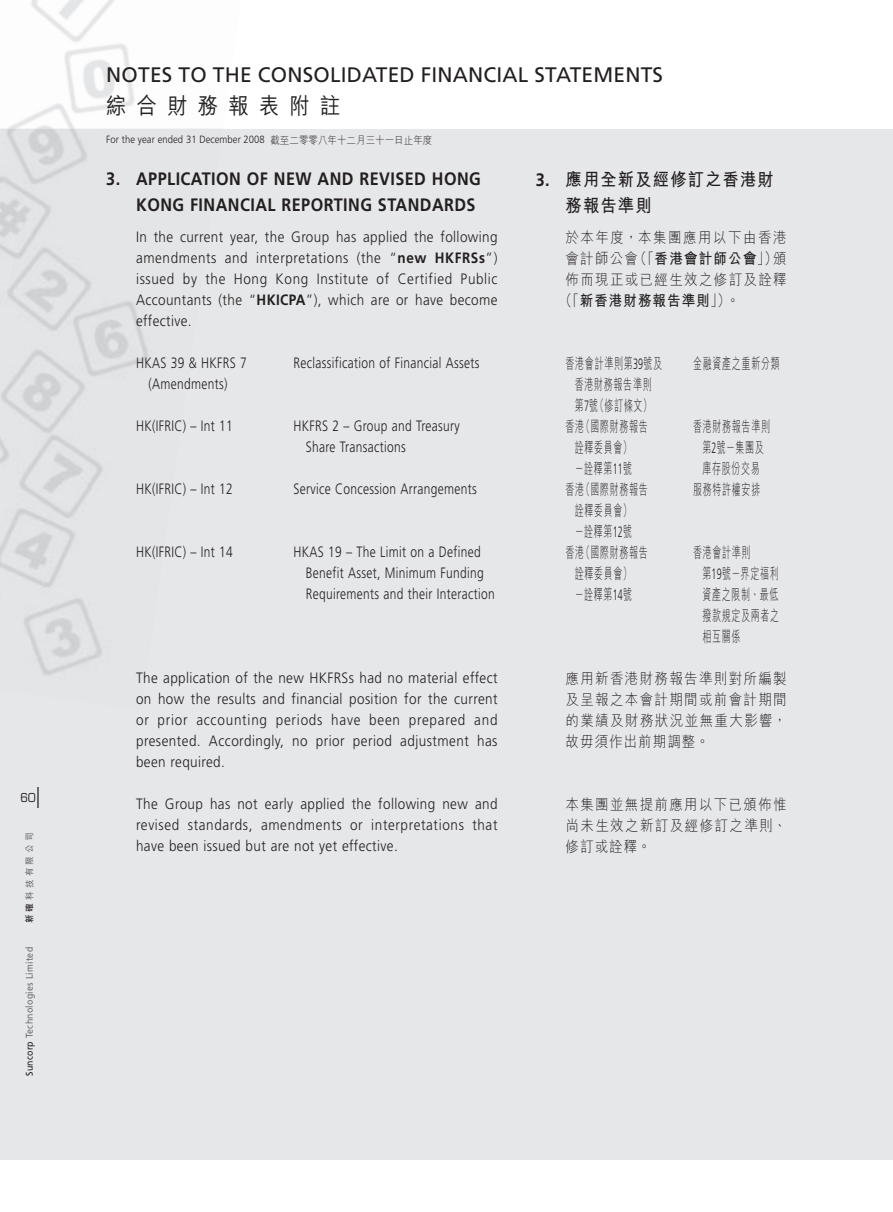
<style>
.page{position:relative;width:893px;height:1212px;background:#fff}
.page>*{position:absolute;margin:0;border:0;box-sizing:border-box;transform-origin:0 0}
.t1{font:22.5px "M Hei HK Medium B5 pc H";letter-spacing:.51em;color:#231f20;scale:.9 1}
.t2{font:21px "Frutiger LT Std";letter-spacing:.01em;color:#231f20}
.t3{font:700 18px/25.5px "Frutiger LT Std";letter-spacing:.03em;color:#231f20;text-align:right;scale:.9 1}
.t4{font:18px/25.5px "M Hei HK Bold B5 pc H";letter-spacing:.08em;color:#231f20;scale:.9 1}
.t5{font:300 15px/21px "Frutiger LT Std";letter-spacing:.03em;color:#231f20;text-align:justify;scale:.9 1}
.t6{font:300 15px/21px "Frutiger LT Std";letter-spacing:.03em;color:#231f20;scale:.8 1}
.t7{font:15px/21px "M Hei HK Light B5 pc H";letter-spacing:.08em;color:#231f20;text-align:right;scale:.6 1}
.t8{font:15px/21px "M Hei HK Light B5 pc H";letter-spacing:.08em;color:#231f20;text-align:justify;scale:.9 1}
.t9{font:15px "M Hei HK Bold B5 pc H";letter-spacing:.08em;color:#231f20;scale:.9 1}
.t10{font:12px "Eurostile LT Std";color:#231f20;scale:.9 1}
.t11{font:300 10.5px "Frutiger LT Std";letter-spacing:.01em;color:#231f20;scale:.9 1}
.t12{font:9.75px "Frutiger LT Std";letter-spacing:.03em;color:#6c6d70;scale:.9 1}
.t13{font:9px "M Hei HK Bold B5 pc H";letter-spacing:.38em;color:#6c6d70;scale:.95 1}
.s1{color:#231f20}
.s2{font-family:"M Hei HK Light B5 pc H";font-weight:400}
.s3{font-weight:700}
.s4{font-family:"Frutiger LT Std";font-weight:700}
.s5{font-family:"M Hei HK Bold B5 pc H"}
.s6{font-family:"M Hei HK Light B5 pc H"}
.s7{font-family:"Frutiger LT Std";font-weight:300}
</style>
<div class="page">
<div style="left:0;top:129px;width:893px;height:1030px;background:#e6e7e9"></div>
<svg style="left:38px;top:787px;width:1px;height:21px"></svg>
<img style="left:0;top:0;width:221px;height:129px">
<p class="t10" style="left:21px;top:791px;width:18px">60</p>
<p class="t13" style="left:26px;top:923px;width:97px;rotate:-90deg"><span class="s1">新確</span>科技有限公司</p>
<p class="t12" style="left:24px;top:1076px;width:145px;rotate:-90deg"><span class="s1">Suncorp</span> Technologies Limited</p>
<h2 class="t2" style="left:106px;top:62px;width:558px">NOTES TO THE CONSOLIDATED FINANCIAL STATEMENTS</h2>
<h1 class="t1" style="left:106px;top:97px;width:262px">綜合財務報表附註</h1>
<p class="t11" style="left:106px;top:133px;width:364px">For the year ended 31 December 2008 <span class="s2">截至二零零八年十二月三十一日止年度</span></p>
<p class="t3" style="left:106px;top:166px;width:418px">3. APPLICATION OF NEW AND REVISED HONG<br>KONG FINANCIAL REPORTING STANDARDS</p>
<p class="t5" style="left:136px;top:228px;width:403px">In the current year, the Group has applied the following amendments and interpretations (the “<span class="s3">new HKFRSs</span>”) issued by the Hong Kong Institute of Certified Public Accountants (the “<span class="s3">HKICPA</span>”), which are or have become effective.</p>
<p class="t6" style="left:136px;top:354px;width:140px">HKAS 39 &amp; HKFRS 7</p>
<p class="t6" style="left:293px;top:354px;width:234px">Reclassification of Financial Assets</p>
<p class="t6" style="left:148px;top:375px;width:100px">(Amendments)</p>
<p class="t6" style="left:136px;top:417px;width:122px">HK(IFRIC) – Int 11</p>
<p class="t6" style="left:306px;top:417px;width:194px;text-indent:-12px">HKFRS 2 – Group and Treasury<br>Share Transactions</p>
<p class="t6" style="left:136px;top:480px;width:122px">HK(IFRIC) – Int 12</p>
<p class="t6" style="left:293px;top:480px;width:231px">Service Concession Arrangements</p>
<p class="t4" style="left:566px;top:169px;width:233px;text-indent:-30px"><span class="s4">3.</span> 應用全新及經修訂之香港財務報告準則</p>
<p class="t8" style="left:566px;top:229px;width:247px">於本年度，本集團應用以下由香港會計師公會（「<span class="s5">香港會計師公會</span>」）頒佈而現正或已經生效之修訂及詮釋</p>
<p class="t9" style="left:559px;top:295px;width:202px"><span class="s6">（「</span>新香港財務報告準則<span class="s6">」）。</span></p>
<p class="t7" style="left:566px;top:355px;width:163px">香港會計準則第<span class="s7">39</span>號及</p>
<p class="t7" style="left:693px;top:355px;width:146px">金融資產之重新分類</p>
<p class="t7" style="left:566px;top:376px;width:145px">香港財務報告準則第<span class="s7">7</span>號（修訂條文）香港（國際財務報告</p>
<p class="t7" style="left:693px;top:418px;width:130px">香港財務報告準則</p>
<p class="t7" style="left:575px;top:439px;width:97px">詮釋委員會）</p>
<p class="t7" style="left:702px;top:439px;width:104px">第<span class="s7">2</span>號－集團及</p>
<p class="t7" style="left:575px;top:460px;width:97px">－詮釋第<span class="s7">11</span>號</p>
<p class="t7" style="left:702px;top:460px;width:97px">庫存股份交易</p>
<p class="t7" style="left:566px;top:481px;width:139px">香港（國際財務報告</p>
<p class="t7" style="left:693px;top:481px;width:114px">服務特許權安排</p>
<p class="t7" style="left:566px;top:502px;width:139px;text-align:center">詮釋委員會）<br>－詮釋第<span class="s7">12</span>號<br>香港（國際財務報告</p>
<p class="t7" style="left:693px;top:544px;width:97px">香港會計準則</p>
<p class="t6" style="left:136px;top:543px;width:122px">HK(IFRIC) – Int 14</p>
<p class="t6" style="left:306px;top:543px;width:238px;text-indent:-12px">HKAS 19 – The Limit on a Defined<br>Benefit Asset, Minimum Funding<br>Requirements and their Interaction</p>
<p class="t7" style="left:575px;top:565px;width:97px">詮釋委員會）</p>
<p class="t7" style="left:702px;top:565px;width:129px">第<span class="s7">19</span>號－界定福利</p>
<p class="t7" style="left:575px;top:586px;width:97px">－詮釋第<span class="s7">14</span>號</p>
<p class="t7" style="left:702px;top:586px;width:130px;text-align:justify">資產之限制、最低撥款規定及兩者之相互關係</p>
<p class="t8" style="left:566px;top:670px;width:247px">應用新香港財務報告準則對所編製及呈報之本會計期間或前會計期間的業績及財務狀況並無重大影響，故毋須作出前期調整。</p>
<p class="t5" style="left:136px;top:669px;width:403px">The application of the new HKFRSs had no material effect on how the results and financial position for the current or prior accounting periods have been prepared and presented. Accordingly, no prior period adjustment has been required.</p>
<p class="t5" style="left:136px;top:795px;width:403px">The Group has not early applied the following new and revised standards, amendments or interpretations that have been issued but are not yet effective.</p>
<p class="t8" style="left:566px;top:796px;width:247px">本集團並無提前應用以下已頒佈惟尚未生效之新訂及經修訂之準則、修訂或詮釋。</p>
</div>
